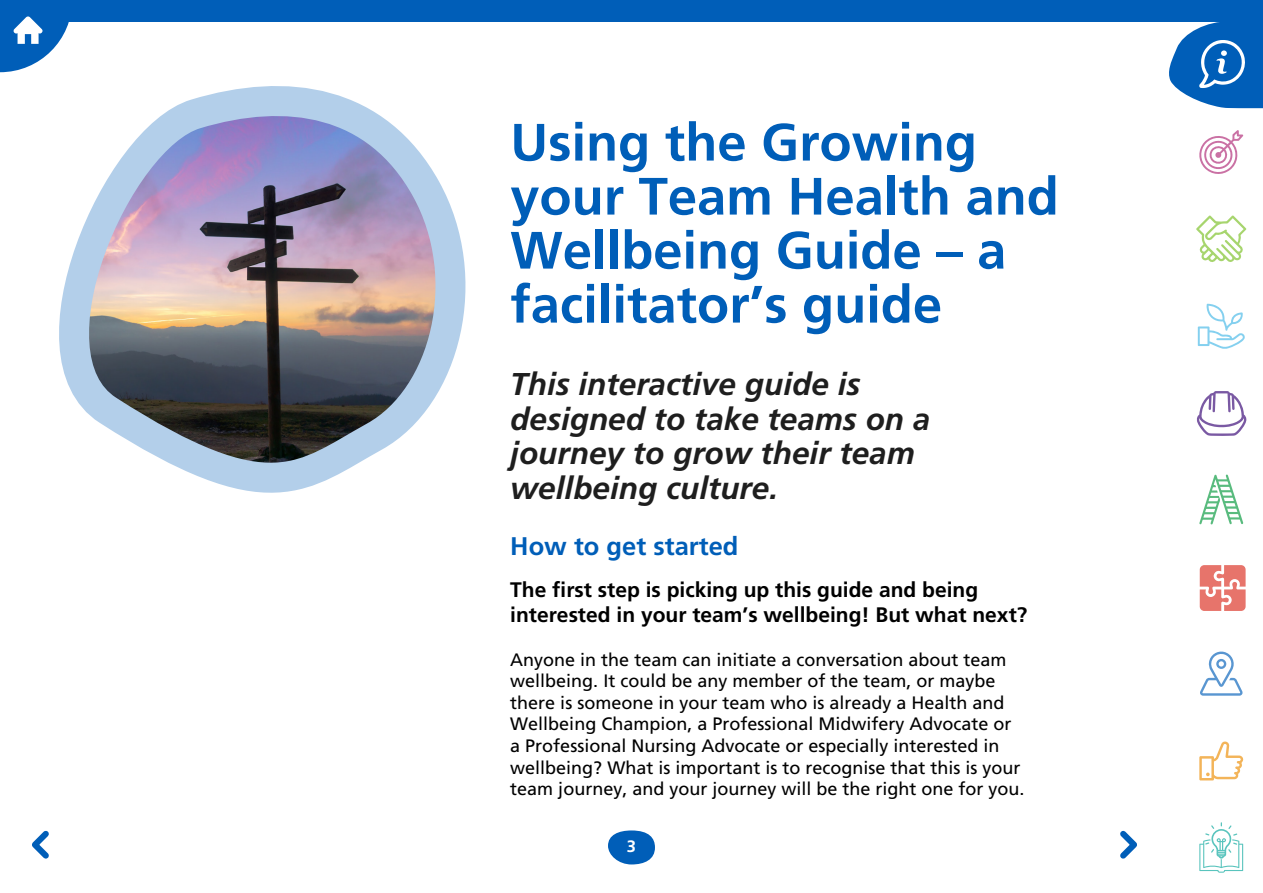
<style>
.page{position:relative;width:1263px;height:893px;background:#fff}
.page>*{position:absolute;margin:0;border:0;box-sizing:border-box;transform-origin:0 0}
.Case_Study_Header_2{font:700 52.5px/54px "Frutiger LT Std";color:#005eb8}
.Case_Study_Header_2-2{font:italic 700 31.5px/34.5px "Frutiger LT Std";color:#1e1e1e}
.Case_Study_Header_2-3{font:700 25.5px "Frutiger LT Std";color:#005eb8}
.Body_12pt_-_Black{font:700 21px/25.2px "Frutiger LT Std";color:#000}
.Body_12pt_-_Black-2{font:18px/21.6px "Frutiger LT Std";color:#000}
.t1{font:700 16.5px "Frutiger LT Std";color:#fff}
</style>
<div class="page">
<img style="left:59px;top:86px;width:407px;height:407px">
<svg style="left:1166px;top:21px;width:97px;height:852px"></svg>
<svg style="left:608px;top:830px;width:47px;height:34px"></svg>
<svg style="left:32px;top:830px;width:17px;height:29px"></svg>
<svg style="left:1120px;top:830px;width:17px;height:29px"></svg>
<div style="left:0;top:0;width:1263px;height:21px;background:#005eb8"></div>
<svg style="left:0;top:16px;width:72px;height:56px"></svg>
<p class="Case_Study_Header_2" style="left:510px;top:116px;width:550px">Using the Growing your Team Health and<br>Wellbeing Guide – a facilitator’s guide</p>
<p class="Case_Study_Header_2-2" style="left:510px;top:367px;width:422px">This interactive guide is designed to take teams on a journey to grow their team wellbeing culture.</p>
<p class="Case_Study_Header_2-3" style="left:510px;top:531px;width:230px">How to get started</p>
<p class="Body_12pt_-_Black" style="left:510px;top:577px;width:518px">The first step is picking up this guide and being interested in your team’s wellbeing! But what next?</p>
<p class="Body_12pt_-_Black-2" style="left:510px;top:649px;width:516px">Anyone in the team can initiate a conversation about team wellbeing. It could be any member of the team, or maybe there is someone in your team who is already a Health and Wellbeing Champion, a Professional Midwifery Advocate or a Professional Nursing Advocate or especially interested in wellbeing? What is important is to recognise that this is your team journey, and your journey will be the right one for you.</p>
<p class="t1" style="left:627px;top:837px;width:11px">3</p>
</div>
